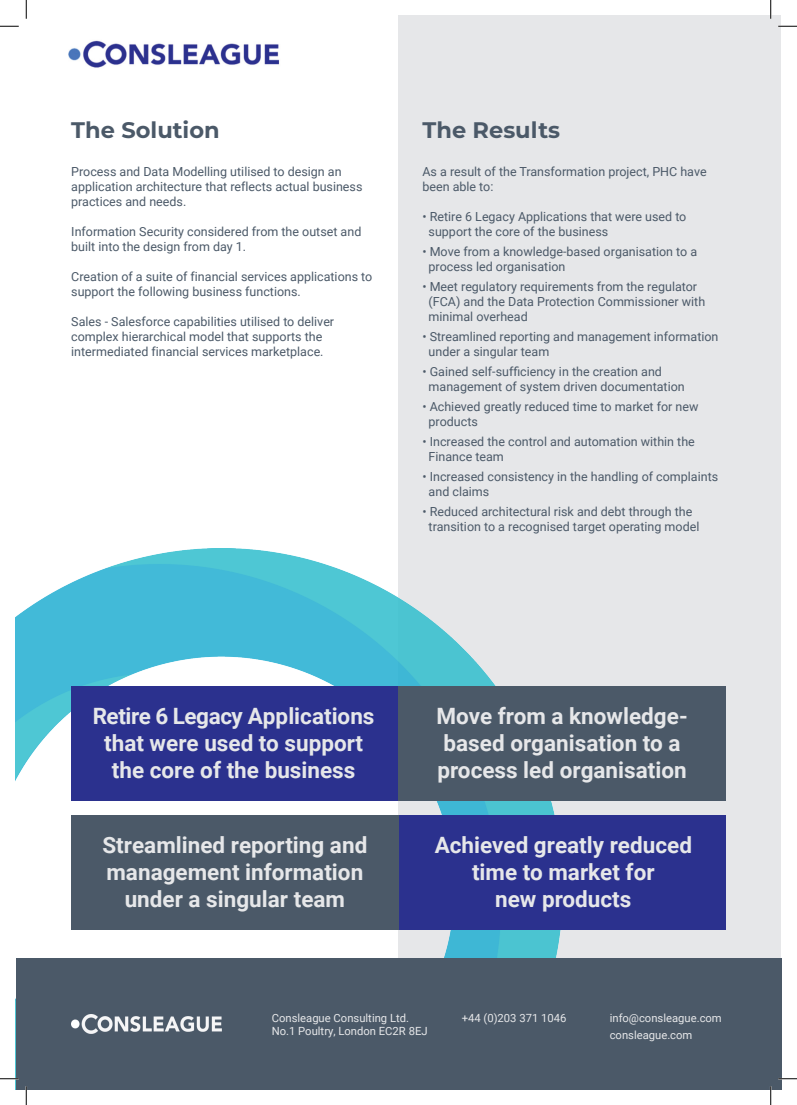
<style>
.page{position:relative;width:797px;height:1105px;background:#fff}
.page>*{position:absolute;margin:0;border:0;box-sizing:border-box;transform-origin:0 0}
.t1{font:700 22.5px/27px "Roboto";color:#e6e7e9;text-align:center}
.t2{font:700 22.5px "Montserrat";color:#4b5968}
.t3{font:12.5px/15px "Roboto";color:#4b5968}
.t4{font:11.25px "Roboto";color:#e6e7e9}
</style>
<div class="page">
<img style="left:68px;top:40px;width:212px;height:28px">
<div style="left:398px;top:16px;width:383px;height:1073px;background:#e6e7e9"></div>
<img style="left:16px;top:549px;width:546px;height:409px">
<div style="left:16px;top:958px;width:765px;height:131px;background:#4b5968"></div>
<img style="left:71px;top:1015px;width:150px;height:19px">
<div style="left:71px;top:686px;width:327px;height:115px;background:#2b318e"></div>
<div style="left:398px;top:816px;width:327px;height:114px;background:#2b318e"></div>
<div style="left:398px;top:686px;width:327px;height:115px;background:#4b5968"></div>
<div style="left:71px;top:816px;width:327px;height:114px;background:#4b5968"></div>
<svg style="left:0;top:25px;width:19px;height:2px"></svg>
<svg style="left:778px;top:25px;width:19px;height:2px"></svg>
<svg style="left:0;top:1078px;width:19px;height:1px"></svg>
<svg style="left:778px;top:1078px;width:19px;height:1px"></svg>
<svg style="left:25px;top:0;width:2px;height:19px"></svg>
<svg style="left:25px;top:1086px;width:2px;height:19px"></svg>
<svg style="left:770px;top:0;width:1px;height:19px"></svg>
<svg style="left:770px;top:1086px;width:1px;height:19px"></svg>
<p class="t2" style="left:71px;top:114px;width:150px">The Solution</p>
<p class="t3" style="left:71px;top:163px;width:293px">Process and Data Modelling utilised to design an application architecture that reflects actual business practices and needs.</p>
<p class="t3" style="left:71px;top:223px;width:291px">Information Security considered from the outset and built into the design from day 1.</p>
<p class="t3" style="left:71px;top:268px;width:302px">Creation of a suite of financial services applications to support the following business functions.</p>
<p class="t3" style="left:71px;top:313px;width:264px">Sales - Salesforce capabilities utilised to deliver complex hierarchical model that supports the intermediated financial services marketplace.</p>
<p class="t2" style="left:422px;top:114px;width:139px">The Results</p>
<p class="t3" style="left:422px;top:163px;width:286px">As a result of the Transformation project, PHC have been able to:</p>
<p class="t3" style="left:428px;top:208px;width:259px;text-indent:-6px">• Retire 6 Legacy Applications that were used to support the core of the business</p>
<p class="t3" style="left:428px;top:243px;width:270px;text-indent:-6px">• Move from a knowledge-based organisation to a process led organisation</p>
<p class="t3" style="left:428px;top:278px;width:278px;text-indent:-6px">• Meet regulatory requirements from the regulator (FCA) and the Data Protection Commissioner with minimal overhead</p>
<p class="t3" style="left:428px;top:328px;width:291px;text-indent:-6px">• Streamlined reporting and management information under a singular team</p>
<p class="t3" style="left:428px;top:363px;width:257px;text-indent:-6px">• Gained self-sufficiency in the creation and management of system driven documentation</p>
<p class="t3" style="left:428px;top:398px;width:271px;text-indent:-6px">• Achieved greatly reduced time to market for new products</p>
<p class="t3" style="left:428px;top:433px;width:268px;text-indent:-6px">• Increased the control and automation within the<br>Finance team</p>
<p class="t3" style="left:428px;top:468px;width:291px;text-indent:-6px">• Increased consistency in the handling of complaints and claims</p>
<p class="t3" style="left:422px;top:503px;width:278px;text-align:center">• Reduced architectural risk and debt through the transition to a recognised target operating model</p>
<p class="t1" style="left:93px;top:702px;width:283px">Retire 6 Legacy Applications that were used to support the core of the business</p>
<p class="t1" style="left:436px;top:702px;width:253px;text-align:left">Move from a knowledge&shy;based organisation to a process led organisation</p>
<p class="t1" style="left:102px;top:831px;width:266px">Streamlined reporting and management information under a singular team</p>
<p class="t1" style="left:434px;top:831px;width:259px">Achieved greatly reduced time to market for</p>
<p class="t1" style="left:495px;top:885px;width:138px">new products</p>
<p class="t4" style="left:272px;top:1010px;width:139px">Consleague Consulting Ltd.</p>
<p class="t4" style="left:272px;top:1023px;width:157px">No.1 Poultry, London EC2R 8EJ</p>
<p class="t4" style="left:461px;top:1010px;width:106px">+44 (0)203 371 1046</p>
<p class="t4" style="left:609px;top:1010px;width:114px">info@consleague.com</p>
<p class="t4" style="left:609px;top:1027px;width:84px">consleague.com</p>
</div>
